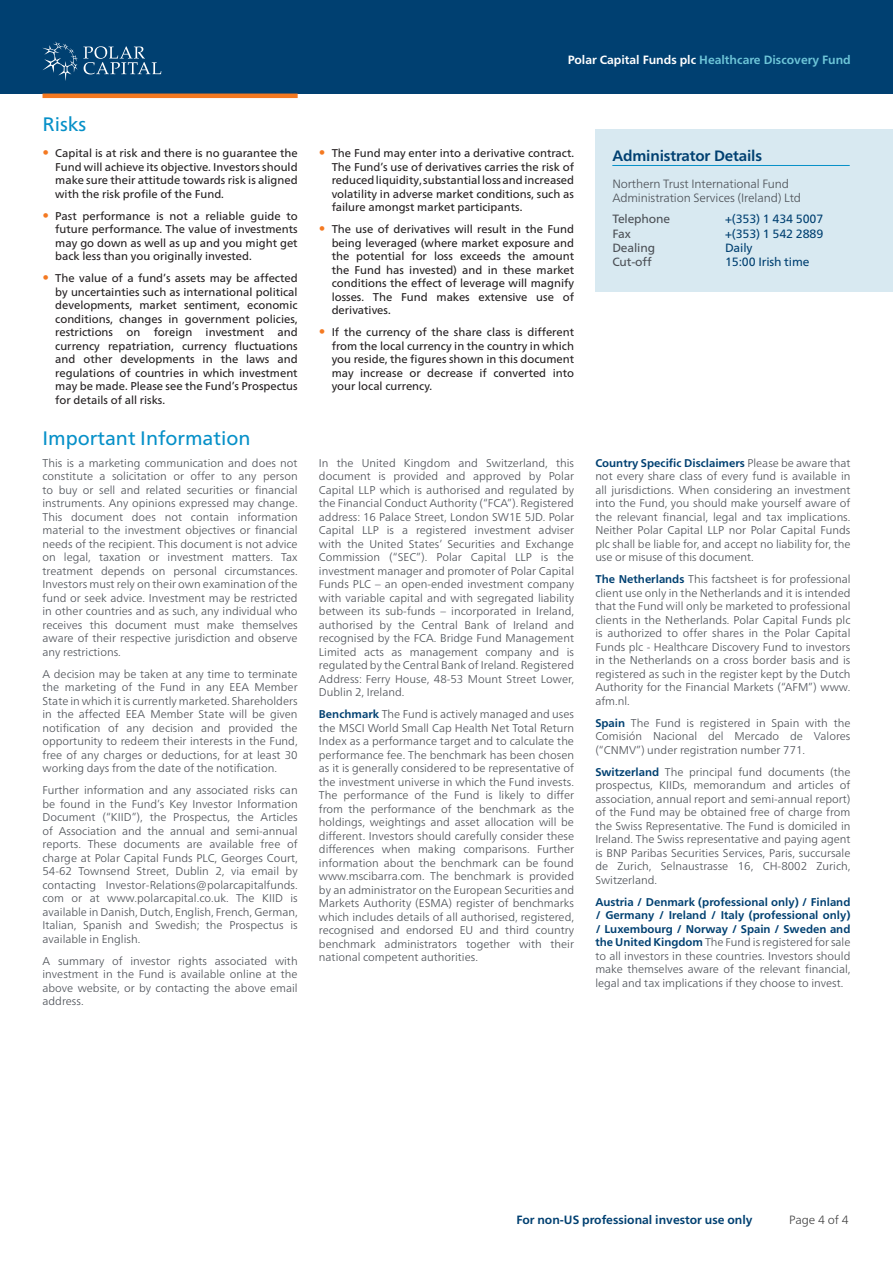
<style>
.page{position:relative;width:893px;height:1263px;background:#fff}
.page>*{position:absolute;margin:0;border:0;box-sizing:border-box;transform-origin:0 0}
.t1{font:19.5px "Frutiger Neue LT Pro";color:#0690c8}
.t2{font:700 15px "Frutiger Neue LT Pro";letter-spacing:-.01em;color:#004071}
.t3{font:300 12px/14.4px "Frutiger Neue LT Pro";letter-spacing:-.01em;color:#4b4f55}
.t4{font:12px "Frutiger Neue LT Pro";letter-spacing:-.01em;color:#004071}
.t5{font:700 12px "Frutiger Neue LT Pro";color:#6dc5d8}
.t6{font:700 12px "Frutiger Neue LT Pro";color:#004071}
.t7{font:12px "Frutiger Neue LT Pro";letter-spacing:-.01em;color:#4b4f55}
.t8{font:300 12px "Frutiger Neue LT Pro";color:rgb(0 0 0/.75)}
.t9{font:300 11.25px/13.5px "Frutiger Neue LT Pro";color:#4b4f55;text-align:justify}
.t10{font:11.25px/13.5px "Frutiger Neue LT Pro";color:#231f20;text-align:justify}
.s1{font-size:13.5px;color:#f47921}
.s2{color:#fff}
.s3{font-weight:700;color:#004071}
</style>
<div class="page">
<div style="left:0;top:0;width:893px;height:94px;background:#004071"></div>
<svg style="left:43px;top:41px;width:118px;height:40px"></svg>
<hr style="left:43px;top:94px;width:255px;height:4px;background:#f47921">
<div style="left:595px;top:130px;width:298px;height:162px;background:#d8e9f1"></div>
<hr style="left:612px;top:165px;width:238px;height:1px;background:#0690c8">
<h1 class="t1" style="left:43px;top:113px;width:45px">Risks</h1>
<p class="t10" style="left:55px;top:147px;width:244px;text-indent:-13px"><span class="s1">•</span> Capital is at risk and there is no guarantee the Fund will achieve its objective. Investors should make sure their attitude towards risk is aligned with the risk profile of the Fund.</p>
<p class="t10" style="left:55px;top:209px;width:244px;text-indent:-13px"><span class="s1">•</span> Past performance is not a reliable guide to future performance. The value of investments may go down as well as up and you might get back less than you originally invested.</p>
<p class="t10" style="left:55px;top:272px;width:244px;text-indent:-13px"><span class="s1">•</span> The value of a fund’s assets may be affected by uncertainties such as international political developments, market sentiment, economic conditions, changes in government policies, restrictions on foreign investment and currency repatriation, currency fluctuations and other developments in the laws and regulations of countries in which investment may be made. Please see the Fund’s Prospectus for details of all risks.</p>
<h1 class="t1" style="left:43px;top:426px;width:210px">Important Information</h1>
<p class="t9" style="left:43px;top:456px;width:257px">This is a marketing communication and does not constitute a solicitation or offer to any person to buy or sell and related securities or financial instruments. Any opinions expressed may change.<br>This document does not contain information material to the investment objectives or financial needs of the recipient. This document is not advice on legal, taxation or investment matters. Tax treatment depends on personal circumstances.<br>Investors must rely on their own examination of the fund or seek advice. Investment may be restricted in other countries and as such, any individual who receives this document must make themselves aware of their respective jurisdiction and observe any restrictions.</p>
<p class="t9" style="left:43px;top:667px;width:257px">A decision may be taken at any time to terminate the marketing of the Fund in any EEA Member State in which it is currently marketed. Shareholders in the affected EEA Member State will be given notification of any decision and provided the opportunity to redeem their interests in the Fund, free of any charges or deductions, for at least 30 working days from the date of the notification.</p>
<p class="t9" style="left:43px;top:783px;width:257px">Further information and any associated risks can be found in the Fund’s Key Investor Information Document (“KIID”), the Prospectus, the Articles of Association and the annual and semi-annual reports. These documents are available free of charge at Polar Capital Funds PLC, Georges Court, 54-62 Townsend Street, Dublin 2, via email by contacting Investor-Relations@polarcapitalfunds. com or at www.polarcapital.co.uk. The KIID is available in Danish, Dutch, English, French, German, Italian, Spanish and Swedish; the Prospectus is available in English.</p>
<p class="t9" style="left:43px;top:954px;width:257px">A summary of investor rights associated with investment in the Fund is available online at the above website, or by contacting the above email address.</p>
<p class="t5" style="left:568px;top:53px;width:285px"><span class="s2">Polar Capital Funds plc</span> Healthcare Discovery Fund</p>
<p class="t10" style="left:332px;top:147px;width:244px;text-indent:-13px"><span class="s1">•</span> The Fund may enter into a derivative contract.<br>The Fund’s use of derivatives carries the risk of reduced liquidity, substantial loss and increased volatility in adverse market conditions, such as failure amongst market participants.</p>
<p class="t10" style="left:332px;top:223px;width:244px;text-indent:-13px"><span class="s1">•</span> The use of derivatives will result in the Fund being leveraged (where market exposure and the potential for loss exceeds the amount the Fund has invested) and in these market conditions the effect of leverage will magnify losses. The Fund makes extensive use of derivatives.</p>
<p class="t10" style="left:332px;top:326px;width:244px;text-indent:-13px"><span class="s1">•</span> If the currency of the share class is different from the local currency in the country in which you reside, the figures shown in this document may increase or decrease if converted into your local currency.</p>
<h2 class="t2" style="left:612px;top:147px;width:151px">Administrator Details</h2>
<p class="t3" style="left:612px;top:177px;width:190px">Northern Trust International Fund<br>Administration Services (Ireland) Ltd</p>
<p class="t7" style="left:612px;top:212px;width:59px">Telephone</p>
<p class="t4" style="left:725px;top:212px;width:100px">+(353) 1 434 5007</p>
<p class="t7" style="left:612px;top:226px;width:20px">Fax</p>
<p class="t4" style="left:725px;top:226px;width:100px">+(353) 1 542 2889</p>
<p class="t7" style="left:612px;top:241px;width:44px">Dealing</p>
<p class="t4" style="left:725px;top:241px;width:29px">Daily</p>
<p class="t7" style="left:612px;top:255px;width:41px">Cut-off</p>
<p class="t4" style="left:725px;top:255px;width:86px">15:00 Irish time</p>
<p class="t9" style="left:319px;top:456px;width:257px">In the United Kingdom and Switzerland, this document is provided and approved by Polar Capital LLP which is authorised and regulated by the Financial Conduct Authority (“FCA”). Registered address: 16 Palace Street, London SW1E 5JD. Polar Capital LLP is a registered investment adviser with the United States’ Securities and Exchange Commission (“SEC”). Polar Capital LLP is the investment manager and promoter of Polar Capital Funds PLC – an open-ended investment company with variable capital and with segregated liability between its sub-funds – incorporated in Ireland, authorised by the Central Bank of Ireland and recognised by the FCA. Bridge Fund Management Limited acts as management company and is regulated by the Central Bank of Ireland. Registered Address: Ferry House, 48-53 Mount Street Lower, Dublin 2, Ireland.</p>
<p class="t9" style="left:319px;top:707px;width:257px"><span class="s3">Benchmark</span> The Fund is actively managed and uses the MSCI World Small Cap Health Net Total Return Index as a performance target and to calculate the performance fee. The benchmark has been chosen as it is generally considered to be representative of the investment universe in which the Fund invests.<br>The performance of the Fund is likely to differ from the performance of the benchmark as the holdings, weightings and asset allocation will be different. Investors should carefully consider these differences when making comparisons. Further information about the benchmark can be found www.mscibarra.com. The benchmark is provided by an administrator on the European Securities and Markets Authority (ESMA) register of benchmarks which includes details of all authorised, registered, recognised and endorsed EU and third country benchmark administrators together with their national competent authorities.</p>
<p class="t9" style="left:595px;top:456px;width:257px"><span class="s3">Country Specific Disclaimers</span> Please be aware that not every share class of every fund is available in all jurisdictions. When considering an investment into the Fund, you should make yourself aware of the relevant financial, legal and tax implications.<br>Neither Polar Capital LLP nor Polar Capital Funds plc shall be liable for, and accept no liability for, the use or misuse of this document.</p>
<p class="t9" style="left:595px;top:572px;width:257px"><span class="s3">The Netherlands</span> This factsheet is for professional client use only in the Netherlands and it is intended that the Fund will only be marketed to professional clients in the Netherlands. Polar Capital Funds plc is authorized to offer shares in the Polar Capital Funds plc - Healthcare Discovery Fund to investors in the Netherlands on a cross border basis and is registered as such in the register kept by the Dutch Authority for the Financial Markets (“AFM”) www. afm.nl.</p>
<p class="t9" style="left:595px;top:716px;width:257px"><span class="s3">Spain</span> The Fund is registered in Spain with the Comisión Nacional del Mercado de Valores (“CNMV”) under registration number 771.</p>
<p class="t9" style="left:595px;top:765px;width:257px"><span class="s3">Switzerland</span> The principal fund documents (the prospectus, KIIDs, memorandum and articles of association, annual report and semi-annual report) of the Fund may be obtained free of charge from the Swiss Representative. The Fund is domiciled in Ireland. The Swiss representative and paying agent is BNP Paribas Securities Services, Paris, succursale de Zurich, Selnaustrasse 16, CH-8002 Zurich, Switzerland.</p>
<p class="t9" style="left:595px;top:895px;width:257px"><span class="s3">Austria / Denmark (professional only) / Finland / Germany / Ireland / Italy (professional only) / Luxembourg / Norway / Spain / Sweden and the United Kingdom</span> The Fund is registered for sale to all investors in these countries. Investors should make themselves aware of the relevant financial, legal and tax implications if they choose to invest.</p>
<p class="t6" style="left:516px;top:1213px;width:238px">For non-US professional investor use only</p>
<p class="t8" style="left:789px;top:1211px;width:61px">Page 4 of 4</p>
</div>
